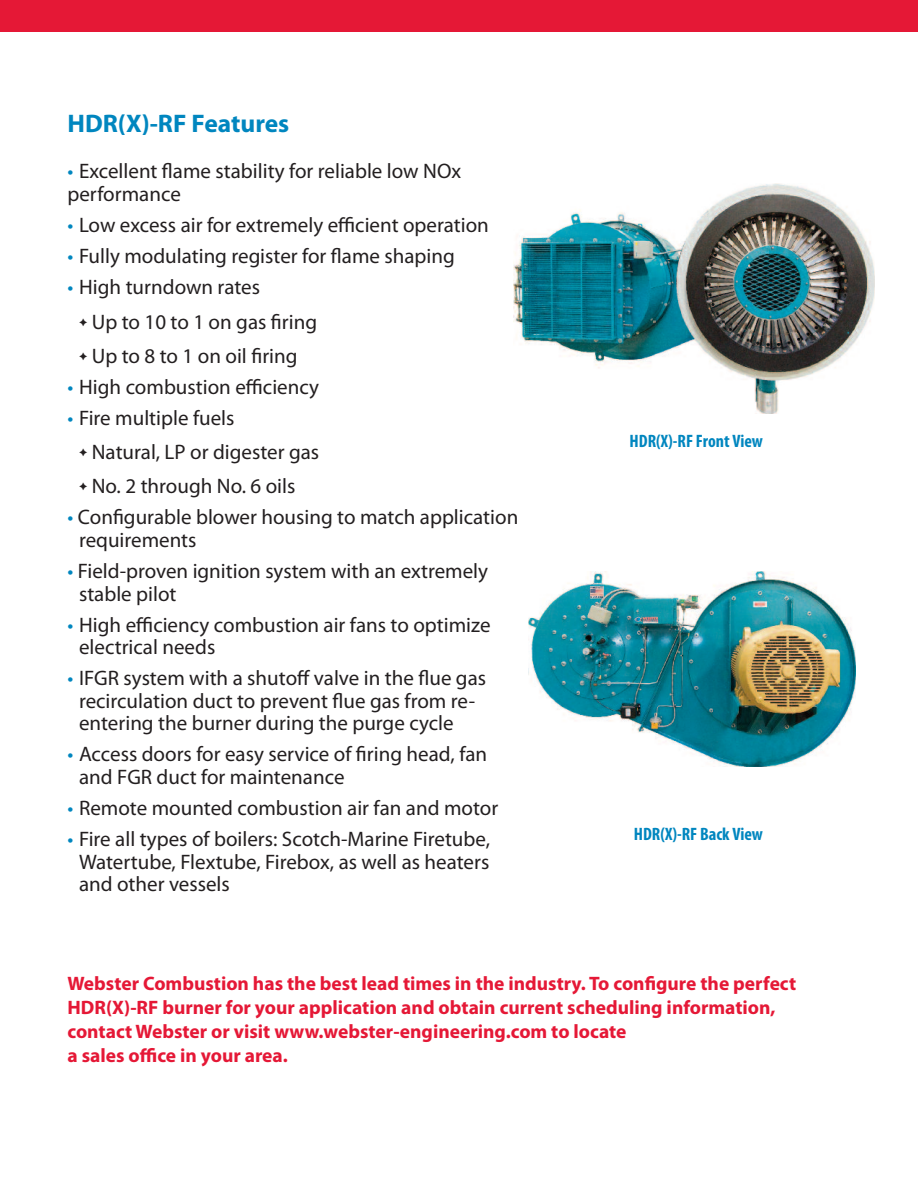
<style>
.page{position:relative;width:918px;height:1188px;background:#fff}
.page>*{position:absolute;margin:0;border:0;box-sizing:border-box;transform-origin:0 0}
.t1{font:700 25.5px "Myriad Pro";color:#0086bf}
.t2{font:21px/22.5px "Myriad Pro";color:#231f20}
.t3{font:700 19.5px/24px "Myriad Pro";color:#e51836}
.t4{font:700 condensed 18px "Myriad Pro";color:#0086bf}
.s1{color:#0086bf}
</style>
<div class="page">
<div style="left:0;top:0;width:918px;height:32px;background:#e51836"></div>
<img style="left:513px;top:184px;width:361px;height:230px">
<img style="left:529px;top:572px;width:327px;height:195px">
<p class="t1" style="left:68px;top:114px;width:223px">HDR(X)-RF Features</p>
<p class="t2" style="left:68px;top:162px;width:395px"><span class="s1">•</span> Excellent flame stability for reliable low NOx performance</p>
<p class="t2" style="left:68px;top:216px;width:423px"><span class="s1">•</span> Low excess air for extremely efficient operation</p>
<p class="t2" style="left:68px;top:247px;width:389px"><span class="s1">•</span> Fully modulating register for flame shaping</p>
<p class="t2" style="left:92px;top:272px;width:227px;line-height:34.2px;text-indent:-24px"><span class="s1">•</span> High turndown rates<br>Up to 10 to 1 on gas firing<br>Up to 8 to 1 on oil firing</p>
<p class="t2" style="left:67px;top:377px;width:253px"><span class="s1">•</span> High combustion efficiency</p>
<p class="t2" style="left:92px;top:403px;width:229px;line-height:34.2px;text-indent:-24px"><span class="s1">•</span> Fire multiple fuels<br>Natural, LP or digester gas<br>No. 2 through No. 6 oils</p>
<p class="t2" style="left:79px;top:508px;width:441px;text-indent:-12px"><span class="s1">•</span> Configurable blower housing to match application requirements</p>
<p class="t2" style="left:79px;top:561px;width:411px;text-indent:-12px"><span class="s1">•</span> Field-proven ignition system with an extremely stable pilot</p>
<p class="t2" style="left:79px;top:615px;width:413px;text-indent:-12px"><span class="s1">•</span> High efficiency combustion air fans to optimize electrical needs</p>
<p class="t2" style="left:79px;top:669px;width:409px;text-indent:-12px"><span class="s1">•</span> IFGR system with a shutoff valve in the flue gas recirculation duct to prevent flue gas from re&shy;entering the burner during the purge cycle</p>
<p class="t2" style="left:79px;top:745px;width:410px;text-indent:-12px"><span class="s1">•</span> Access doors for easy service of firing head, fan and FGR duct for maintenance</p>
<p class="t2" style="left:67px;top:798px;width:432px"><span class="s1">•</span> Remote mounted combustion air fan and motor</p>
<p class="t2" style="left:79px;top:830px;width:413px;text-align:justify;text-indent:-12px"><span class="s1">•</span> Fire all types of boilers: Scotch-Marine Firetube, Watertube, Flextube, Firebox, as well as heaters and other vessels</p>
<p class="t4" style="left:630px;top:434px;width:135px">HDR(X)-RF Front View</p>
<p class="t4" style="left:634px;top:827px;width:131px">HDR(X)-RF Back View</p>
<p class="t3" style="left:68px;top:973px;width:730px">Webster Combustion has the best lead times in the industry. To configure the perfect HDR(X)-RF burner for your application and obtain current scheduling information, contact Webster or visit www.webster-engineering.com to locate<br>a sales office in your area.</p>
</div>
